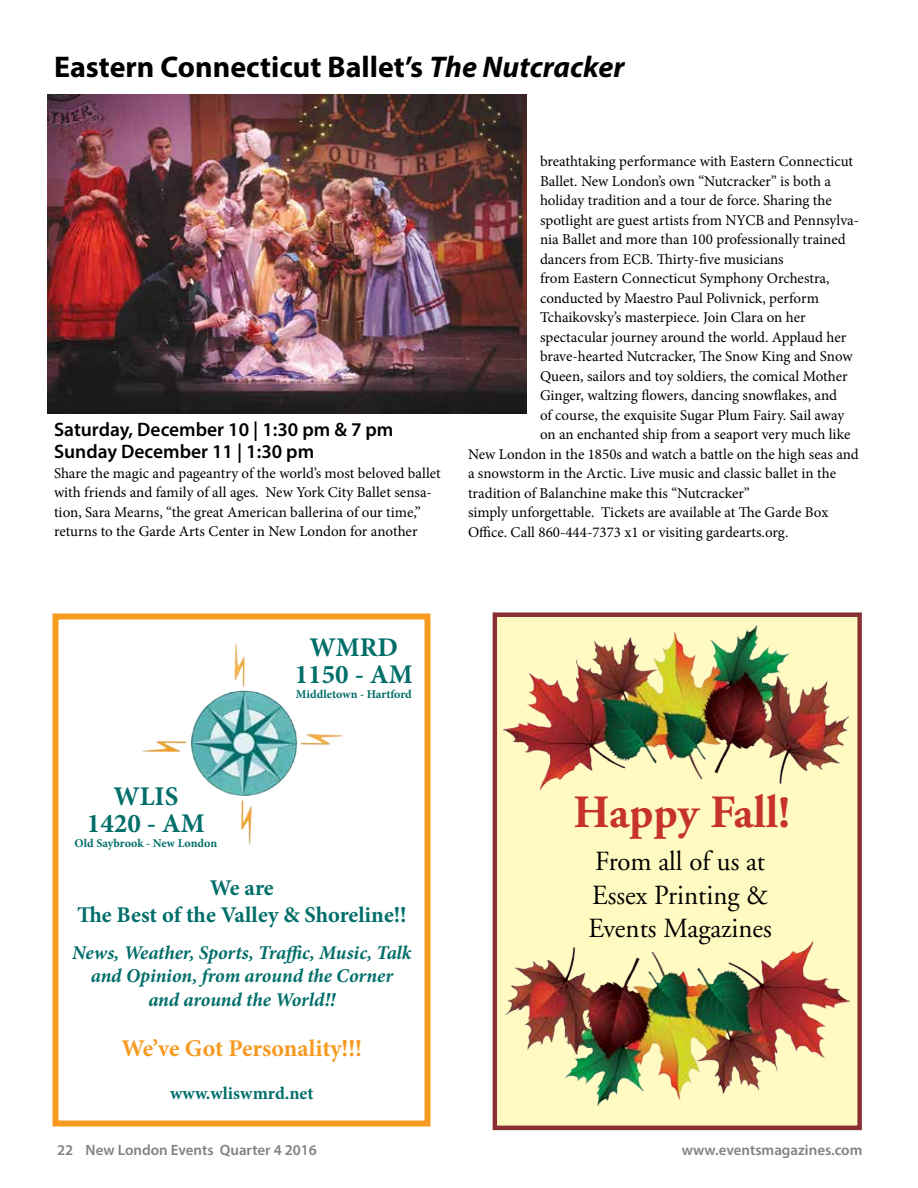
<style>
.page{position:relative;width:918px;height:1188px;background:#fff}
.page>*{position:absolute;margin:0;border:0;box-sizing:border-box;transform-origin:0 0}
.t1{font:700 46.05px "Adobe Garamond";color:#c6322c}
.t2{font:700 30px "Myriad Pro";color:#000}
.t3{font:27.6px/33.8px "Adobe Garamond";color:#000}
.t4{font:700 27px/27px "Minion Pro";color:#016e6a;text-align:center}
.t5{font:700 24px "Minion Pro";letter-spacing:-.005em;color:#f79a20}
.t6{font:700 22.5px/27px "Minion Pro";color:#016e6a;text-align:center}
.t7{font:italic 700 19.5px/23.4px "Minion Pro";letter-spacing:-.005em;color:#016e6a;text-align:center}
.t8{font:600 19.5px/22.5px "Myriad Pro";color:#000}
.t9{font:700 18px "Minion Pro";letter-spacing:.005em;color:#016e6a}
.t10{font:15px/19.5px "Minion Pro";color:#000}
.t11{font:600 15px "Myriad Pro";color:#808285}
.t12{font:700 12px "Minion Pro";color:#016e6a}
.s1{font-style:italic}
</style>
<div class="page">
<img style="left:48px;top:95px;width:478px;height:318px">
<div style="left:495px;top:615px;width:365px;height:513px;background:#fffac2"></div>
<div style="left:493px;top:612px;width:369px;height:518px;border:4px solid #893035"></div>
<img style="left:503px;top:625px;width:345px;height:166px">
<img style="left:504px;top:941px;width:346px;height:165px">
<img style="left:142px;top:643px;width:201px;height:202px">
<div style="left:52px;top:614px;width:378px;height:512px;border:6px solid #f79a20"></div>
<h2 class="t2" style="left:54px;top:47px;width:572px">Eastern Connecticut Ballet’s <span class="s1">The Nutcracker</span></h2>
<h3 class="t8" style="left:54px;top:418px;width:341px">Saturday, December 10 | 1:30 pm &amp; 7 pm<br>Sunday December 11 | 1:30 pm</h3>
<p class="t10" style="left:54px;top:463px;width:388px">Share the magic and pageantry of the world’s most beloved ballet with friends and family of all ages. New York City Ballet sensa&shy;tion, Sara Mearns, “the great American ballerina of our time,” returns to the Garde Arts Center in New London for another</p>
<p class="t10" style="left:540px;top:152px;width:315px">breathtaking performance with Eastern Connecticut</p>
<p class="t10" style="left:540px;top:171px;width:293px">Ballet. New London’s own “Nutcracker” is both a</p>
<p class="t10" style="left:540px;top:191px;width:293px">holiday tradition and a tour de force. Sharing the</p>
<p class="t10" style="left:540px;top:210px;width:321px">spotlight are guest artists from NYCB and Pennsylva-</p>
<p class="t10" style="left:540px;top:230px;width:307px">nia Ballet and more than 100 professionally trained</p>
<p class="t10" style="left:540px;top:249px;width:245px">dancers from ECB. Thirty-five musicians</p>
<p class="t10" style="left:540px;top:269px;width:291px">from Eastern Connecticut Symphony Orchestra,</p>
<p class="t10" style="left:540px;top:288px;width:280px">conducted by Maestro Paul Polivnick, perform</p>
<p class="t10" style="left:540px;top:308px;width:267px">Tchaikovsky’s masterpiece. Join Clara on her</p>
<p class="t10" style="left:540px;top:327px;width:308px">spectacular journey around the world. Applaud her</p>
<p class="t10" style="left:540px;top:347px;width:314px">brave-hearted Nutcracker, The Snow King and Snow</p>
<p class="t10" style="left:540px;top:366px;width:309px">Queen, sailors and toy soldiers, the comical Mother</p>
<p class="t10" style="left:540px;top:386px;width:299px">Ginger, waltzing flowers, dancing snowflakes, and</p>
<p class="t10" style="left:540px;top:405px;width:306px">of course, the exquisite Sugar Plum Fairy. Sail away</p>
<p class="t10" style="left:540px;top:425px;width:312px">on an enchanted ship from a seaport very much like</p>
<p class="t10" style="left:468px;top:444px;width:392px">New London in the 1850s and watch a battle on the high seas and</p>
<p class="t10" style="left:468px;top:464px;width:370px">a snowstorm in the Arctic. Live music and classic ballet in the</p>
<p class="t10" style="left:468px;top:483px;width:283px">tradition of Balanchine make this “Nutcracker”</p>
<p class="t10" style="left:468px;top:503px;width:362px">simply unforgettable. Tickets are available at The Garde Box</p>
<p class="t10" style="left:468px;top:522px;width:322px">Office. Call 860-444-7373 x1 or visiting gardearts.org.</p>
<h3 class="t4" style="left:295px;top:634px;width:119px">WMRD<br>1150 - AM</h3>
<p class="t12" style="left:296px;top:685px;width:117px">Middletown - Hartford</p>
<h3 class="t4" style="left:87px;top:783px;width:119px">WLIS<br>1420 - AM</h3>
<p class="t12" style="left:75px;top:835px;width:144px">Old Saybrook - New London</p>
<h3 class="t6" style="left:77px;top:874px;width:331px">We are<br>The Best of the Valley &amp; Shoreline!!</h3>
<h3 class="t7" style="left:72px;top:941px;width:341px">News, Weather, Sports, Traffic, Music, Talk and Opinion, from around the Corner<br>and around the World!!</h3>
<h3 class="t5" style="left:122px;top:1032px;width:242px">We’ve Got Personality!!!</h3>
<p class="t9" style="left:170px;top:1081px;width:145px">www.wliswmrd.net</p>
<h1 class="t1" style="left:574px;top:788px;width:218px">Happy Fall!</h1>
<h3 class="t3" style="left:589px;top:845px;width:185px">From all of us at<br>Essex Printing &amp;<br>Events Magazines</h3>
<p class="t11" style="left:57px;top:1140px;width:261px">22 New London Events Quarter 4 2016</p>
<p class="t11" style="left:682px;top:1140px;width:182px">www.eventsmagazines.com</p>
</div>
